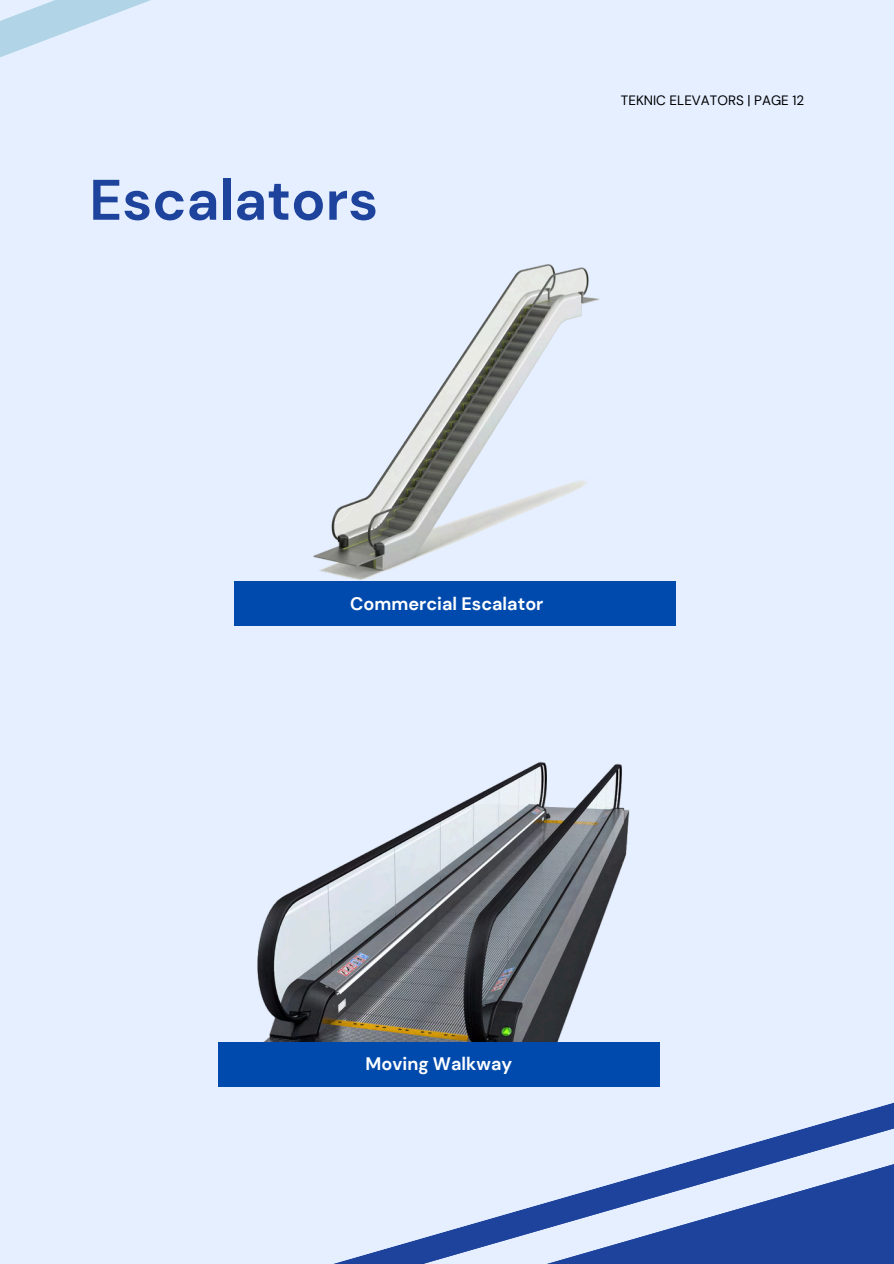
<style>
.page{position:relative;width:894px;height:1264px;background:#fff}
.page>*{position:absolute;margin:0;border:0;box-sizing:border-box;transform-origin:0 0}
.t1{font:700 57px "DM Sans";color:#1e439d}
.t2{font:700 18px "DM Sans";color:#fff}
.t3{font:13.5px "DM Sans";color:#000001}
</style>
<div class="page">
<div style="left:0;top:0;width:893px;height:1263px;background:#e5efff"></div>
<svg style="left:0;top:0;width:151px;height:57px"></svg>
<div style="left:234px;top:582px;width:441px;height:44px;background:#004aad"></div>
<img style="left:248px;top:264px;width:413px;height:318px">
<img style="left:257px;top:761px;width:373px;height:241px">
<svg style="left:263px;top:1002px;width:310px;height:40px;background:#595854"></svg>
<svg style="left:218px;top:1042px;width:675px;height:221px"></svg>
<p class="t1" style="left:89px;top:163px;width:290px">Escalators</p>
<h2 class="t3" style="left:620px;top:92px;width:185px">TEKNIC ELEVATORS | PAGE 12</h2>
<h1 class="t2" style="left:350px;top:591px;width:195px">Commercial Escalator</h1>
<h2 class="t2" style="left:365px;top:1052px;width:148px">Moving Walkway</h2>
</div>
